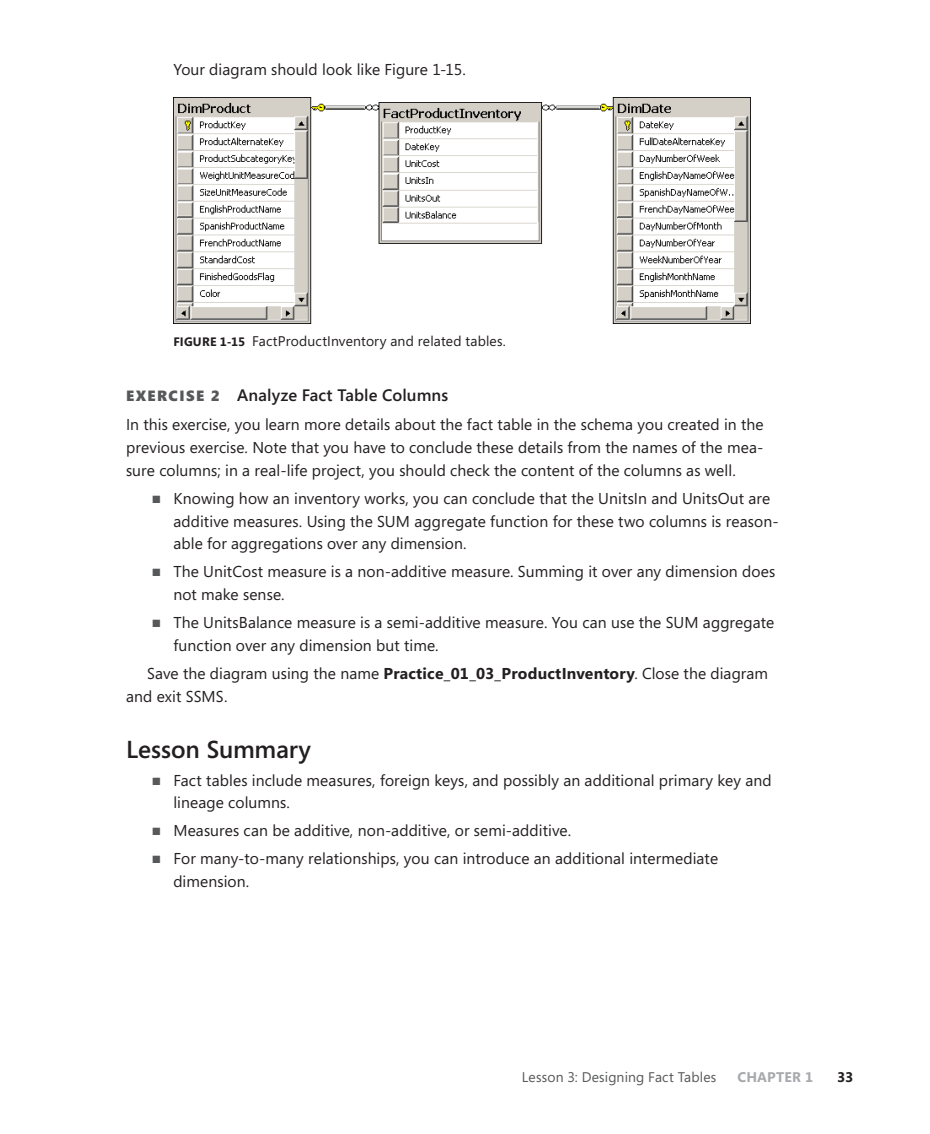
<style>
.page{position:relative;width:930px;height:1134px;background:#fff}
.page>*{position:absolute;margin:0;border:0;box-sizing:border-box;transform-origin:0 0}
.t1{font:600 24.5px "Segoe";color:#231f20}
.t2{font:600 16.62px "Segoe";letter-spacing:.005em;color:#231f20}
.t3{font:15.75px/22.8px "Segoe";letter-spacing:.005em;color:#231f20}
.t4{font:14px "Segoe";letter-spacing:.01em;color:#231f20}
.t5{font:14px "Segoe";letter-spacing:.01em;color:#57585a}
.t6{font:700 14px "Segoe";color:#a8a9ad}
.t7{font:700 14px "Segoe";color:#231f20}
.s1{font-weight:700;font-size:12.25px}
.s2{font-weight:900;font-size:14.88px;color:#57585a}
.s3{color:#57585a}
.s4{font-weight:700}
</style>
<div class="page">
<img style="left:173px;top:98px;width:576px;height:226px">
<p class="t3" style="left:173px;top:57px;width:294px">Your diagram should look like Figure 1-15.</p>
<p class="t4" style="left:173px;top:332px;width:334px"><span class="s1">FIGURE 1-15</span> FactProductInventory and related tables.</p>
<p class="t2" style="left:126px;top:383px;width:323px"><span class="s2">EXERCISE 2</span> Analyze Fact Table Columns</p>
<p class="t3" style="left:126px;top:413px;width:639px;text-align:justify">In this exercise, you learn more details about the fact table in the schema you created in the previous exercise. Note that you have to conclude these details from the names of the mea&shy;sure columns; in a real-life project, you should check the content of the columns as well.</p>
<p class="t3" style="left:173px;top:486px;width:606px;text-indent:-21px"><span class="s3">■</span> Knowing how an inventory works, you can conclude that the UnitsIn and UnitsOut are additive measures. Using the SUM aggregate function for these two columns is reason&shy;able for aggregations over any dimension.</p>
<p class="t3" style="left:173px;top:560px;width:603px;text-indent:-21px"><span class="s3">■</span> The UnitCost measure is a non-additive measure. Summing it over any dimension does not make sense.</p>
<p class="t3" style="left:173px;top:611px;width:602px;text-indent:-21px"><span class="s3">■</span> The UnitsBalance measure is a semi-additive measure. You can use the SUM aggregate function over any dimension but time.</p>
<p class="t3" style="left:126px;top:661px;width:643px;text-indent:21px">Save the diagram using the name <span class="s4">Practice_01_03_ProductInventory</span>. Close the diagram and exit SSMS.</p>
<h1 class="t1" style="left:126px;top:732px;width:186px">Lesson Summary</h1>
<p class="t3" style="left:173px;top:768px;width:599px;text-indent:-21px"><span class="s3">■</span> Fact tables include measures, foreign keys, and possibly an additional primary key and lineage columns.</p>
<p class="t3" style="left:152px;top:819px;width:420px"><span class="s3">■</span> Measures can be additive, non-additive, or semi-additive.</p>
<p class="t3" style="left:173px;top:847px;width:546px;text-indent:-21px"><span class="s3">■</span> For many-to-many relationships, you can introduce an additional intermediate dimension.</p>
<p class="t5" style="left:521px;top:1067px;width:196px">Lesson 3: Designing Fact Tables</p>
<p class="t6" style="left:737px;top:1067px;width:12px">Chapter</p>
<p class="t6" style="left:804px;top:1067px;width:10px">1</p>
<p class="t7" style="left:836px;top:1067px;width:17px">33</p>
</div>
